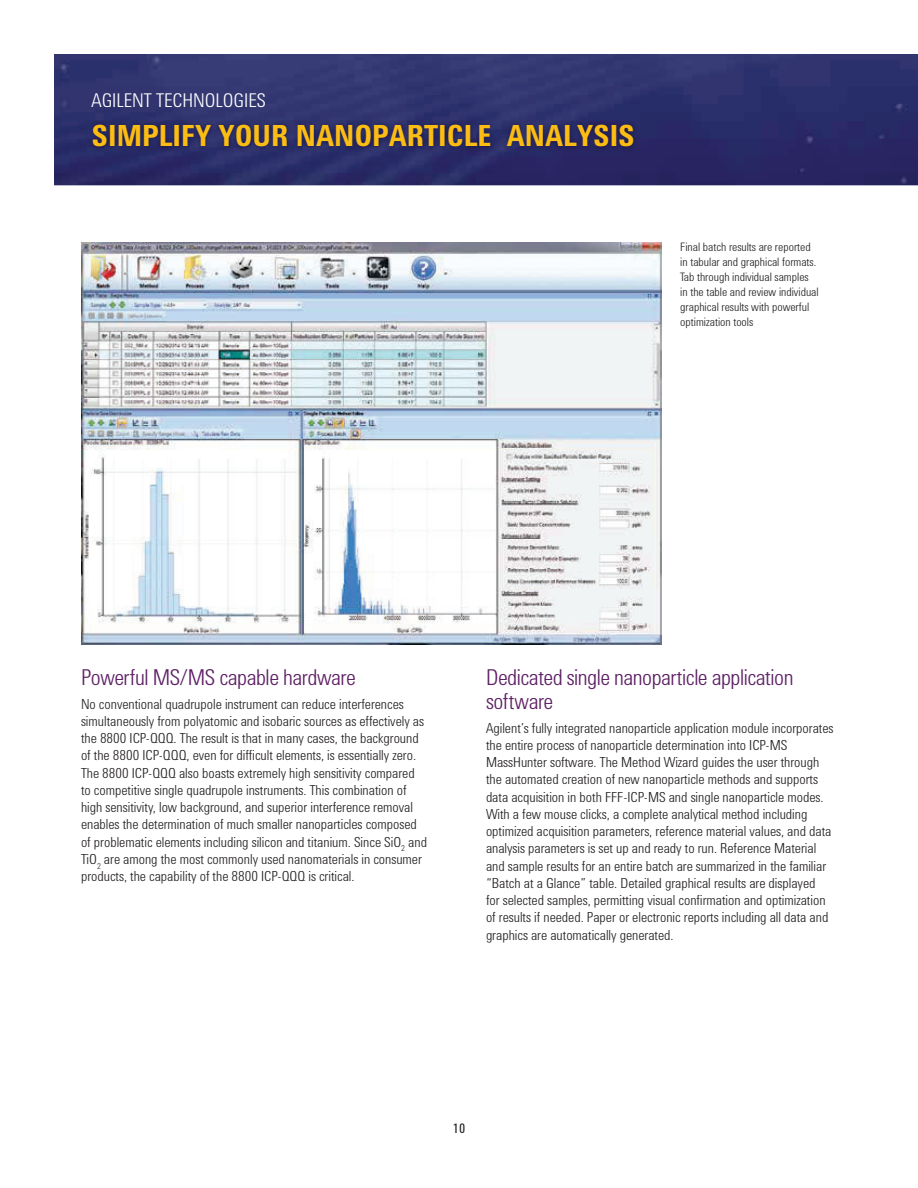
<style>
.page{position:relative;width:918px;height:1188px;background:#fff}
.page>*{position:absolute;margin:0;border:0;box-sizing:border-box;transform-origin:0 0}
.t1{font:700 30px "Agilent Condensed CFF";color:#fbbc13}
.t2{font:300 22.5px/24px "Agilent Condensed CFF";letter-spacing:-.02em;color:#5d1f64}
.t3{font:300 19.5px "Agilent Condensed CFF";color:#fff}
.t4{font:300 14.25px/17.2px "Agilent Condensed CFF";color:#231f20}
.t5{font:13.5px "Agilent Condensed CFF";color:#231f20}
.t6{font:300 12px/15px "Agilent Condensed CFF";color:#231f20}
</style>
<div class="page">
<img style="left:54px;top:54px;width:864px;height:131px">
<img style="left:89px;top:120px;width:549px;height:32px">
<img style="left:81px;top:243px;width:581px;height:401px">
<h3 class="t3" style="left:92px;top:93px;width:176px">AGILENT TECHNOLOGIES</h3>
<h1 class="t1" style="left:92px;top:125px;width:545px">SIMPLIFY YOUR NANOPARTICLE ANALYSIS</h1>
<p class="t6" style="left:680px;top:240px;width:140px">Final batch results are reported in tabular and graphical formats.<br>Tab through individual samples in the table and review individual graphical results with powerful optimization tools</p>
<h2 class="t2" style="left:81px;top:667px;width:276px">Powerful MS/MS capable hardware</h2>
<p class="t4" style="left:81px;top:696px;width:348px">No conventional quadrupole instrument can reduce interferences simultaneously from polyatomic and isobaric sources as effectively as the 8800 ICP-QQQ. The result is that in many cases, the background of the 8800 ICP-QQQ, even for difficult elements, is essentially zero.<br>The 8800 ICP-QQQ also boasts extremely high sensitivity compared to competitive single quadrupole instruments. This combination of high sensitivity, low background, and superior interference removal enables the determination of much smaller nanoparticles composed of problematic elements including silicon and titanium. Since SiO<sub>2</sub> and TiO<sub>2</sub> are among the most commonly used nanomaterials in consumer products, the capability of the 8800 ICP-QQQ is critical.</p>
<h2 class="t2" style="left:486px;top:667px;width:309px">Dedicated single nanoparticle application software</h2>
<p class="t4" style="left:486px;top:720px;width:349px">Agilent’s fully integrated nanoparticle application module incorporates the entire process of nanoparticle determination into ICP-MS MassHunter software. The Method Wizard guides the user through the automated creation of new nanoparticle methods and supports data acquisition in both FFF-ICP-MS and single nanoparticle modes.<br>With a few mouse clicks, a complete analytical method including optimized acquisition parameters, reference material values, and data analysis parameters is set up and ready to run. Reference Material and sample results for an entire batch are summarized in the familiar “Batch at a Glance” table. Detailed graphical results are displayed<br>for selected samples, permitting visual confirmation and optimization of results if needed. Paper or electronic reports including all data and graphics are automatically generated.</p>
<p class="t5" style="left:453px;top:1123px;width:14px">10</p>
</div>
